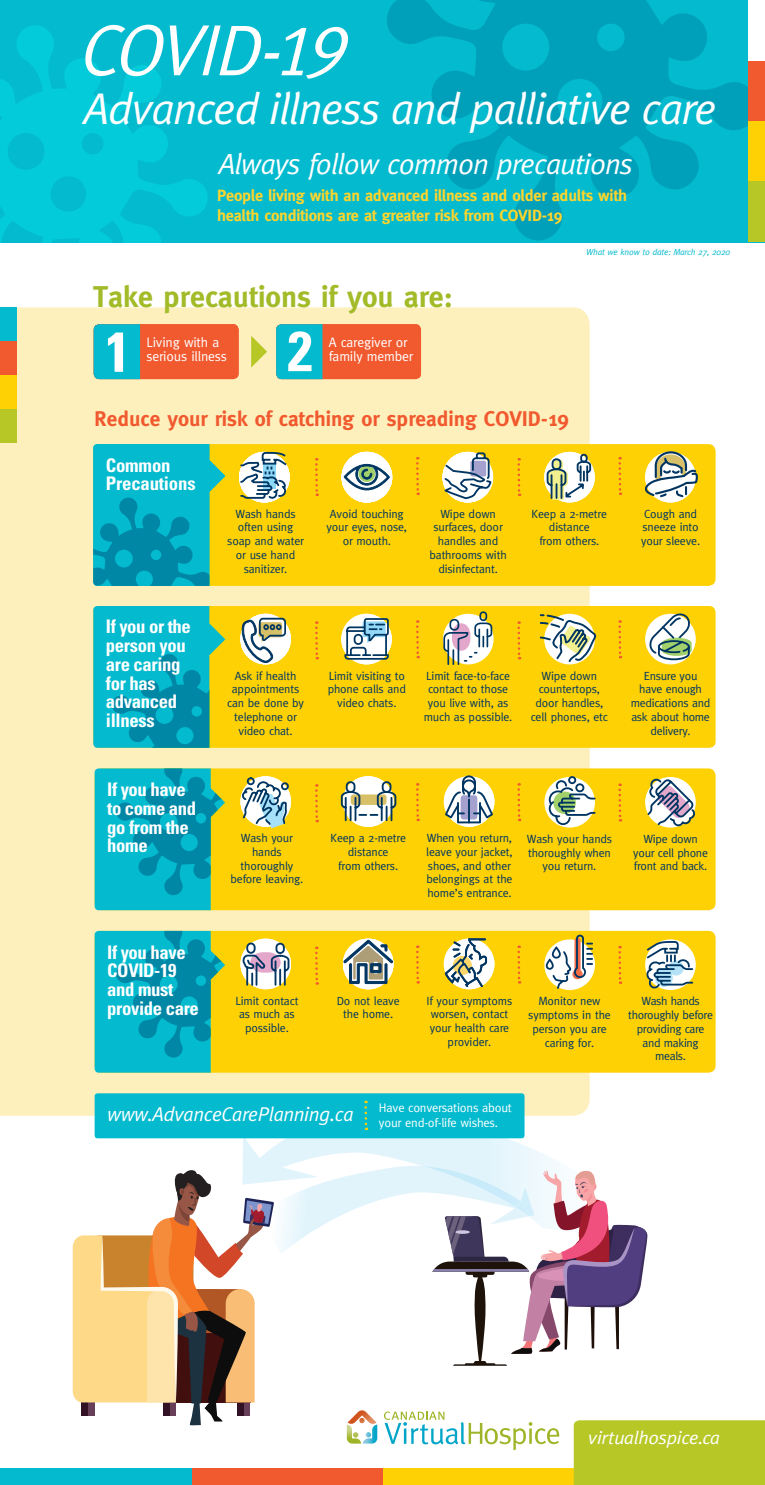
<style>
.page{position:relative;width:765px;height:1485px;background:#fff}
.page>*{position:absolute;margin:0;border:0;box-sizing:border-box;transform-origin:0 0}
.t1{font:italic 72.5px "Meta Caps";color:#fff}
.t2{font:700 condensed 56.25px "Univers";color:#fff}
.t3{font:italic 44.38px "Meta";letter-spacing:-.03em;color:#fff}
.t4{font:700 30px "Meta";color:#a3bb29}
.t5{font:italic 29.12px "Meta";letter-spacing:-.03em;color:#fff}
.t6{font:700 21.25px "Meta";color:#f1592f}
.t7{font:italic 20px "Meta";letter-spacing:-.02em;color:#fff}
.t8{font:700 condensed 18.75px/18.8px "Univers";letter-spacing:-.02em;color:#fff}
.t9{font:italic 18.38px "Meta";letter-spacing:-.02em;color:#fff;scale:1.05 1}
.t10{font:700 16.25px/20px "Meta";letter-spacing:-.015em;color:#ffd52c}
.t11{font:13.75px/14.1px "Meta";letter-spacing:-.015em;color:#fff}
.t12{font:12.5px/15px "Meta";letter-spacing:-.02em;color:#fff}
.t13{font:11.88px/13.8px "Meta";letter-spacing:-.015em;color:#003562;text-align:center}
.t14{font:italic 8.75px "Meta";letter-spacing:-.02em;color:#03bace}
</style>
<div class="page">
<div style="left:0;top:307px;width:590px;height:809px;background:#fef0bc"></div>
<div style="left:0;top:0;width:765px;height:242px;background:#03bace"></div>
<svg style="left:0;top:25px;width:208px;height:217px"></svg>
<svg style="left:387px;top:0;width:361px;height:241px"></svg>
<div style="left:94px;top:324px;width:145px;height:55px;background:#f1592f;border-radius:6px"></div>
<div style="left:94px;top:324px;width:46px;height:55px;background:#03bace"></div>
<div style="left:276px;top:324px;width:145px;height:55px;background:#f1592f;border-radius:6px"></div>
<div style="left:276px;top:324px;width:46px;height:55px;background:#03bace"></div>
<svg style="left:251px;top:336px;width:16px;height:32px"></svg>
<div style="left:95px;top:1093px;width:430px;height:45px;background:#03bace;border-radius:3px"></div>
<div style="left:93px;top:444px;width:623px;height:142px;background:#fed105;border-radius:7px"></div>
<div style="left:342px;top:452px;width:50px;height:50px;background:#fff;border-radius:50%"></div>
<svg style="left:544px;top:452px;width:51px;height:50px"></svg>
<div style="left:442px;top:452px;width:51px;height:50px;background:#fff;border-radius:50%"></div>
<div style="left:645px;top:452px;width:51px;height:50px;background:#fff;border-radius:50%"></div>
<svg style="left:315px;top:458px;width:3px;height:38px"></svg>
<svg style="left:416px;top:457px;width:3px;height:38px"></svg>
<svg style="left:517px;top:458px;width:3px;height:38px"></svg>
<svg style="left:618px;top:457px;width:3px;height:38px"></svg>
<svg style="left:93px;top:444px;width:132px;height:142px;background:#19aeb0"></svg>
<svg style="left:240px;top:452px;width:49px;height:49px;background:#b7c4b5"></svg>
<svg style="left:344px;top:464px;width:46px;height:26px"></svg>
<svg style="left:444px;top:452px;width:49px;height:48px"></svg>
<svg style="left:644px;top:451px;width:54px;height:48px"></svg>
<div style="left:748px;top:121px;width:17px;height:61px;background:#fed105"></div>
<div style="left:748px;top:61px;width:17px;height:60px;background:#f1592f"></div>
<div style="left:748px;top:0;width:17px;height:61px;background:#fff"></div>
<div style="left:748px;top:182px;width:17px;height:60px;background:#b6c726"></div>
<div style="left:0;top:375px;width:17px;height:34px;background:#fed105"></div>
<div style="left:0;top:341px;width:17px;height:34px;background:#f1592f"></div>
<div style="left:0;top:307px;width:17px;height:34px;background:#03bace"></div>
<div style="left:0;top:409px;width:17px;height:34px;background:#b6c726"></div>
<div style="left:93px;top:606px;width:623px;height:142px;background:#fed105;border-radius:6px"></div>
<svg style="left:93px;top:606px;width:132px;height:142px;background:#1bb0af"></svg>
<div style="left:240px;top:614px;width:51px;height:50px;background:#fff;border-radius:50%"></div>
<div style="left:443px;top:614px;width:51px;height:50px;background:#fff;border-radius:50%"></div>
<div style="left:341px;top:614px;width:51px;height:50px;background:#fff;border-radius:50%"></div>
<svg style="left:241px;top:618px;width:45px;height:45px"></svg>
<svg style="left:315px;top:621px;width:3px;height:38px"></svg>
<svg style="left:416px;top:620px;width:3px;height:38px"></svg>
<svg style="left:517px;top:621px;width:3px;height:38px"></svg>
<svg style="left:344px;top:617px;width:45px;height:43px"></svg>
<div style="left:645px;top:614px;width:51px;height:50px;background:#fff;border-radius:50%"></div>
<svg style="left:618px;top:620px;width:3px;height:38px"></svg>
<div style="left:449px;top:619px;width:10px;height:12px;border:2px solid #003562;border-radius:4px"></div>
<div style="left:479px;top:611px;width:8px;height:10px;border:2px solid #003562;border-radius:3px"></div>
<svg style="left:443px;top:622px;width:49px;height:43px"></svg>
<svg style="left:647px;top:613px;width:46px;height:48px"></svg>
<svg style="left:540px;top:614px;width:56px;height:48px"></svg>
<div style="left:95px;top:768px;width:621px;height:142px;background:#fed105;border-radius:7px"></div>
<svg style="left:315px;top:784px;width:3px;height:38px"></svg>
<svg style="left:416px;top:783px;width:3px;height:38px"></svg>
<svg style="left:95px;top:768px;width:130px;height:142px;background:#1aacae"></svg>
<svg style="left:544px;top:777px;width:51px;height:51px"></svg>
<svg style="left:517px;top:783px;width:3px;height:38px"></svg>
<svg style="left:242px;top:777px;width:50px;height:51px"></svg>
<svg style="left:340px;top:776px;width:57px;height:50px"></svg>
<div style="left:382px;top:781px;width:9px;height:12px;border:2px solid #003562;border-radius:4px"></div>
<svg style="left:444px;top:775px;width:51px;height:49px"></svg>
<svg style="left:548px;top:776px;width:48px;height:50px"></svg>
<svg style="left:618px;top:784px;width:3px;height:38px"></svg>
<div style="left:95px;top:931px;width:621px;height:142px;background:#fed105;border-radius:7px"></div>
<div style="left:240px;top:939px;width:51px;height:50px;background:#fff;border-radius:50%"></div>
<svg style="left:343px;top:939px;width:51px;height:50px"></svg>
<div style="left:444px;top:939px;width:50px;height:50px;background:#fff;border-radius:50%"></div>
<svg style="left:315px;top:947px;width:3px;height:38px"></svg>
<svg style="left:416px;top:946px;width:3px;height:38px"></svg>
<svg style="left:95px;top:931px;width:130px;height:142px;background:#1aacae"></svg>
<svg style="left:517px;top:946px;width:3px;height:38px"></svg>
<svg style="left:645px;top:939px;width:51px;height:51px"></svg>
<svg style="left:618px;top:946px;width:3px;height:38px"></svg>
<div style="left:246px;top:943px;width:10px;height:11px;border:2px solid #003562;border-radius:4px"></div>
<svg style="left:243px;top:952px;width:47px;height:35px"></svg>
<div style="left:276px;top:943px;width:9px;height:11px;border:2px solid #003562;border-radius:4px"></div>
<svg style="left:344px;top:940px;width:49px;height:44px;background:#9ea693"></svg>
<svg style="left:444px;top:938px;width:46px;height:51px"></svg>
<svg style="left:544px;top:935px;width:51px;height:55px"></svg>
<svg style="left:645px;top:940px;width:48px;height:49px;background:#b7c3b2"></svg>
<svg style="left:547px;top:454px;width:48px;height:49px;background:#c7cba5"></svg>
<svg style="left:645px;top:777px;width:50px;height:49px;background:#bdb9a7"></svg>
<div style="left:0;top:1468px;width:191px;height:17px;background:#03bace"></div>
<svg style="left:73px;top:1101px;width:692px;height:384px"></svg>
<h1 class="t1" style="left:77px;top:8px;width:288px">COVID-19</h1>
<h3 class="t3" style="left:84px;top:83px;width:634px">Advanced illness and palliative care</h3>
<h3 class="t5" style="left:219px;top:147px;width:416px">Always follow common precautions</h3>
<h3 class="t10" style="left:217px;top:186px;width:411px">People living with an advanced illness and older adults with health conditions are at greater risk from COVID-19</h3>
<h3 class="t4" style="left:93px;top:280px;width:361px">Take precautions if you are:</h3>
<h2 class="t2" style="left:105px;top:317px;width:26px">1</h2>
<p class="t11" style="left:147px;top:335px;width:74px">Living with a</p>
<p class="t11" style="left:147px;top:349px;width:82px">serious illness</p>
<h2 class="t2" style="left:288px;top:317px;width:26px">2</h2>
<p class="t11" style="left:329px;top:335px;width:74px">Living with a</p>
<p class="t11" style="left:329px;top:335px;width:86px">A caregiver or family member</p>
<p class="t11" style="left:329px;top:349px;width:82px">serious illness</p>
<h3 class="t6" style="left:95px;top:406px;width:476px">Reduce your risk of catching or spreading COVID-19</h3>
<h3 class="t8" style="left:106px;top:455px;width:89px">Common<br>Precautions</h3>
<p class="t14" style="left:586px;top:247px;width:146px">What we know to date: March 27, 2020</p>
<h3 class="t8" style="left:106px;top:617px;width:87px">If you or the person you are caring for has advanced illness</h3>
<h3 class="t8" style="left:107px;top:780px;width:90px">If you have to come and go from the home</h3>
<h3 class="t8" style="left:107px;top:942px;width:93px">If you have<br>COVID-19 and must provide care</h3>
<p class="t13" style="left:227px;top:507px;width:78px">Wash hands often using soap and water or use hand sanitizer.</p>
<p class="t13" style="left:327px;top:507px;width:82px">Avoid touching your eyes, nose, or mouth.</p>
<p class="t13" style="left:430px;top:507px;width:79px">Wipe down surfaces, door handles and bathrooms with disinfectant.</p>
<p class="t13" style="left:532px;top:507px;width:77px">Keep a 2-metre distance<br>from others.</p>
<p class="t13" style="left:641px;top:507px;width:61px;text-align:left">Cough and sneeze into your sleeve.</p>
<p class="t13" style="left:531px;top:669px;width:79px">Wipe down countertops, door handles, cell phones, etc</p>
<p class="t13" style="left:227px;top:669px;width:78px">Ask if health appointments can be done by telephone or video chat.</p>
<p class="t13" style="left:631px;top:669px;width:81px">Ensure you have enough medications and ask about home delivery.</p>
<p class="t13" style="left:424px;top:669px;width:90px">Limit face-to-face contact to those you live with, as much as possible.</p>
<p class="t13" style="left:328px;top:669px;width:80px">Limit visiting to phone calls and video chats.</p>
<p class="t13" style="left:231px;top:831px;width:74px">Wash your hands thoroughly before leaving.</p>
<p class="t13" style="left:527px;top:832px;width:87px">Wash your hands thoroughly when you return.</p>
<p class="t13" style="left:426px;top:831px;width:88px;text-align:left">When you return, leave your jacket, shoes, and other belongings at the home’s entrance.</p>
<p class="t13" style="left:330px;top:831px;width:77px">Keep a 2-metre distance<br>from others.</p>
<p class="t13" style="left:633px;top:832px;width:76px">Wipe down your cell phone front and back.</p>
<p class="t13" style="left:337px;top:993px;width:65px">Do not leave the home.</p>
<p class="t13" style="left:427px;top:993px;width:87px">If your symptoms worsen, contact your health care provider.</p>
<p class="t13" style="left:235px;top:993px;width:65px">Limit contact as much as possible.</p>
<p class="t13" style="left:528px;top:994px;width:84px">Monitor new symptoms in the person you are caring for.</p>
<p class="t13" style="left:628px;top:994px;width:86px">Wash hands thoroughly before providing care and making meals.</p>
<h3 class="t7" style="left:107px;top:1102px;width:248px">www.AdvanceCarePlanning.ca</h3>
<p class="t12" style="left:379px;top:1100px;width:135px">Have conversations about your end-of-life wishes.</p>
<h3 class="t9" style="left:588px;top:1427px;width:127px">virtualhospice.ca</h3>
</div>
